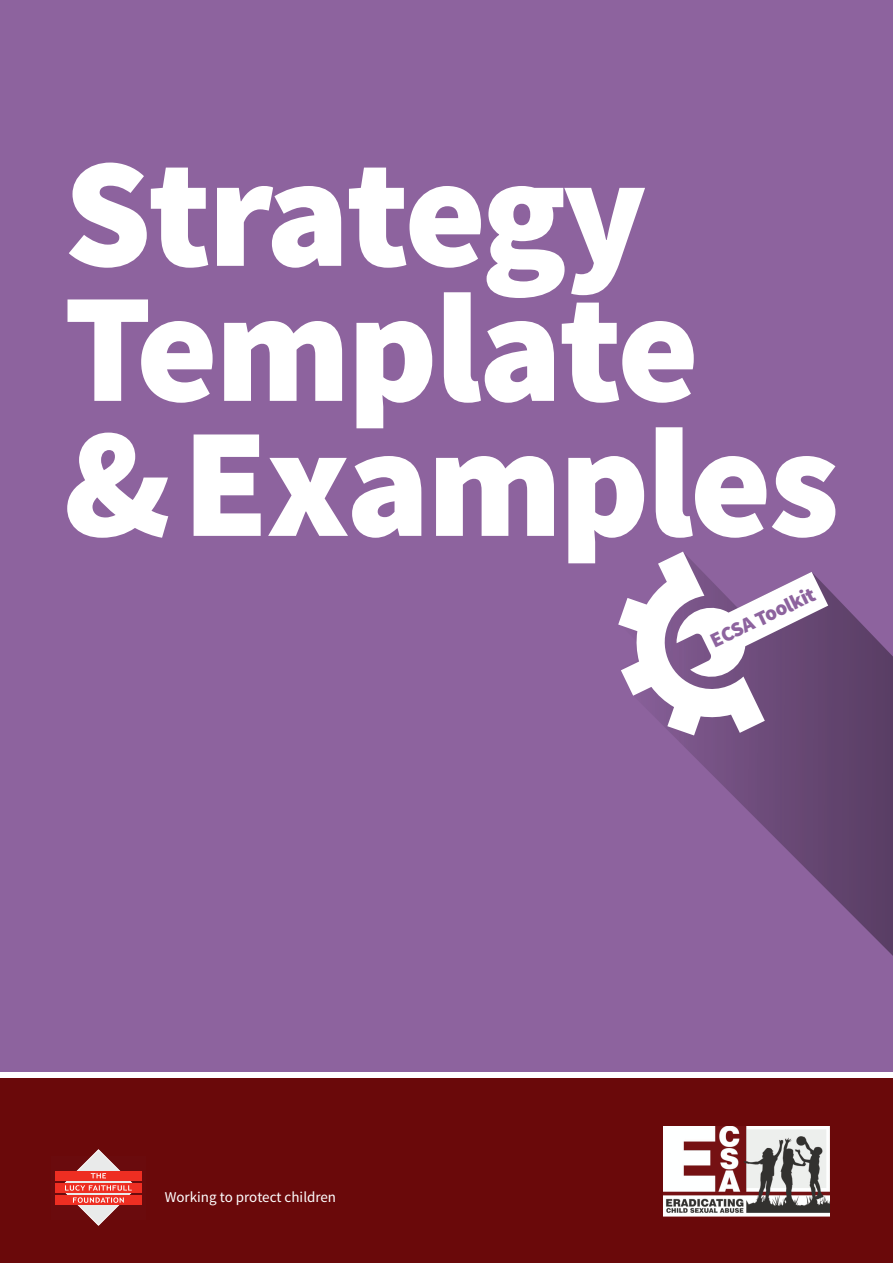
<style>
.page{position:relative;width:893px;height:1263px;background:#fff}
.page>*{position:absolute;margin:0;border:0;box-sizing:border-box;transform-origin:0 0}
.t1{font:900 156px/135px "Source Sans Pro";letter-spacing:-.02em;color:#fff}
.t2{font:900 21px "Source Sans Pro";color:#8d639e}
.t3{font:15px "Source Sans Pro";color:#fff}
</style>
<div class="page">
<div style="left:0;top:0;width:893px;height:1071px;background:#8d639e"></div>
<div style="left:0;top:1078px;width:893px;height:185px;background:#6a090a"></div>
<img style="left:664px;top:1126px;width:165px;height:90px">
<div style="left:55px;top:1171px;width:86px;height:9px;background:#ee2e22"></div>
<div style="left:55px;top:1183px;width:86px;height:9px;background:#ee2e22"></div>
<div style="left:55px;top:1195px;width:86px;height:10px;background:#ee2e22"></div>
<svg style="left:59px;top:1149px;width:78px;height:77px"></svg>
<svg style="left:673px;top:589px;width:220px;height:367px"></svg>
<svg style="left:618px;top:551px;width:210px;height:184px"></svg>
<p class="t1" style="left:64px;top:153px;width:777px">Strategy<br>Template &amp; Examples</p>
<p class="t2" style="left:706px;top:630px;width:115px;rotate:-26deg">ECSA Toolkit</p>
<p class="t3" style="left:165px;top:1188px;width:173px">Working to protect children</p>
</div>
